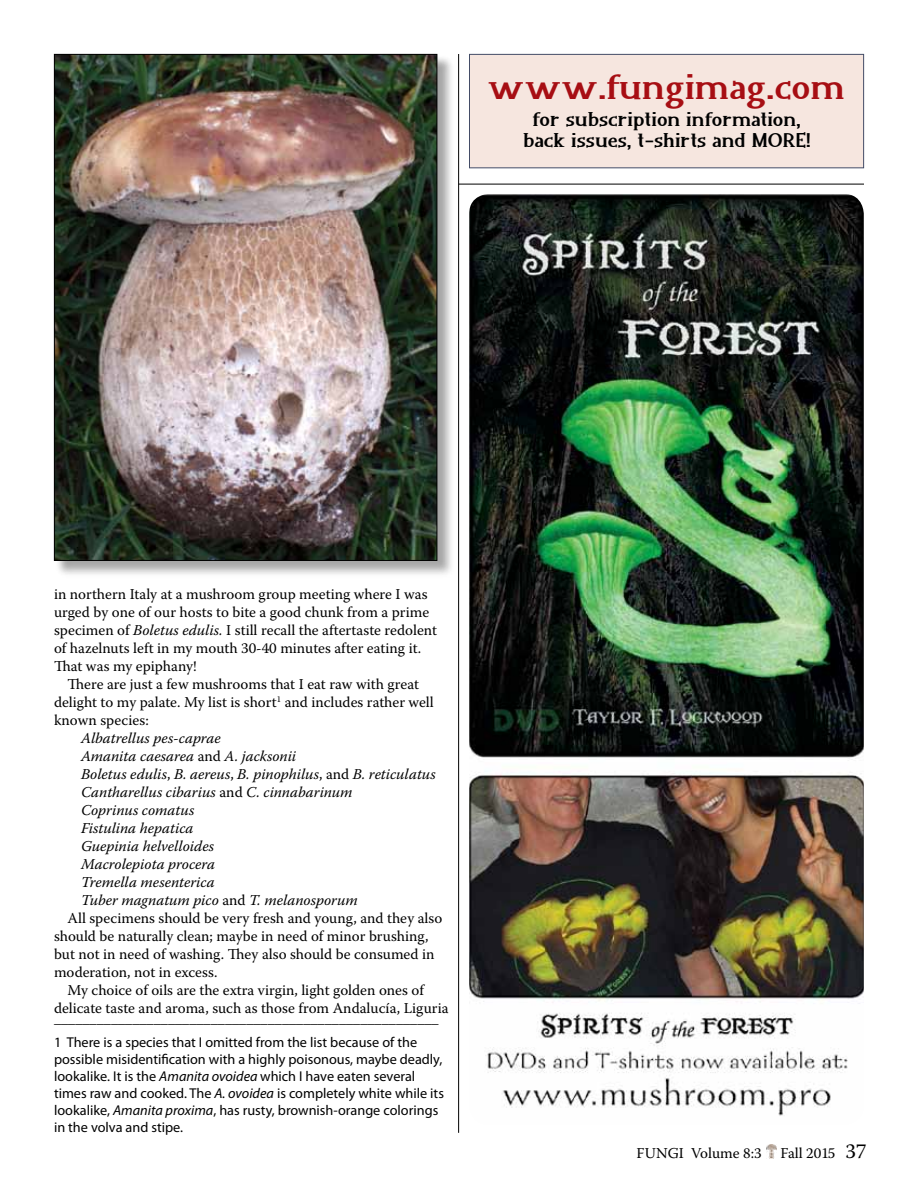
<style>
.page{position:relative;width:918px;height:1188px;background:#fff}
.page>*{position:absolute;margin:0;border:0;box-sizing:border-box;transform-origin:0 0}
.t1{font:700 37.5px "Wink";color:#a70e13;scale:.95 1}
.t2{font:700 21px/21px "Wink";color:#000;text-align:center;scale:.95 1}
.t3{font:15px/18px "Warnock Pro";color:#000}
.t4{font:italic 15px "Warnock Pro";color:#000}
.t5{font:14.25px/17.1px "Myriad Pro";color:#000}
.s1{font-style:italic}
.s2{font-style:normal}
.s3{font-size:21px}
</style>
<div class="page">
<div style="left:56px;top:56px;width:400px;height:524px;background:#000;opacity:.35"></div>
<hr style="left:458px;top:54px;width:1px;height:1079px;background:#000">
<hr style="left:459px;top:184px;width:405px;height:1px;background:#000">
<div style="left:469px;top:54px;width:395px;height:114px;background:#f6e6df;border:1px solid #434c66"></div>
<img style="left:469px;top:194px;width:395px;height:922px">
<img style="left:766px;top:1145px;width:10px;height:14px">
<h1 class="t1" style="left:489px;top:63px;width:377px">www.fungimag.com</h1>
<h2 class="t2" style="left:524px;top:109px;width:304px">for subscription information, back issues, t-shirts and MORE!</h2>
<p class="t3" style="left:54px;top:585px;width:385px">in northern Italy at a mushroom group meeting where I was urged by one of our hosts to bite a good chunk from a prime specimen of <span class="s1">Boletus edulis.</span> I still recall the aftertaste redolent of hazelnuts left in my mouth 30-40 minutes after eating it.<br>That was my epiphany!</p>
<p class="t3" style="left:54px;top:675px;width:381px;text-indent:14px">There are just a few mushrooms that I eat raw with great delight to my palate. My list is short<sup>1</sup> and includes rather well known species:</p>
<p class="t4" style="left:81px;top:729px;width:141px">Albatrellus pes-caprae</p>
<p class="t4" style="left:81px;top:747px;width:217px">Amanita caesarea <span class="s2">and</span> A. jacksonii</p>
<p class="t4" style="left:81px;top:765px;width:356px">Boletus edulis<span class="s2">,</span> B. aereus<span class="s2">,</span> B. pinophilus<span class="s2">, and</span> B. reticulatus</p>
<p class="t4" style="left:81px;top:783px;width:273px">Cantharellus cibarius <span class="s2">and</span> C. cinnabarinum</p>
<p class="t4" style="left:81px;top:801px;width:115px">Coprinus comatus</p>
<p class="t4" style="left:81px;top:819px;width:114px">Fistulina hepatica</p>
<p class="t4" style="left:81px;top:837px;width:135px">Guepinia helvelloides</p>
<p class="t4" style="left:81px;top:855px;width:136px">Macrolepiota procera</p>
<p class="t4" style="left:81px;top:873px;width:135px">Tremella mesenterica</p>
<p class="t4" style="left:81px;top:891px;width:278px">Tuber magnatum pico <span class="s2">and</span> T. melanosporum</p>
<p class="t3" style="left:68px;top:909px;width:376px">All specimens should be very fresh and young, and they also</p>
<p class="t3" style="left:54px;top:927px;width:376px">should be naturally clean; maybe in need of minor brushing,</p>
<p class="t3" style="left:54px;top:945px;width:382px">but not in need of washing. They also should be consumed in</p>
<p class="t3" style="left:54px;top:963px;width:165px">moderation, not in excess.</p>
<p class="t3" style="left:68px;top:981px;width:358px">My choice of oils are the extra virgin, light golden ones of</p>
<p class="t3" style="left:54px;top:999px;width:396px">delicate taste and aroma, such as those from Andalucía, Liguria</p>
<p class="t5" style="left:54px;top:1006px;width:386px;line-height:23.9px">______________________________________________________<br>1 There is a species that I omitted from the list because of the</p>
<p class="t5" style="left:54px;top:1050px;width:391px">possible misidentification with a highly poisonous, maybe deadly, lookalike. It is the <span class="s1">Amanita ovoidea</span> which I have eaten several times raw and cooked. The <span class="s1">A. ovoidea</span> is completely white while its lookalike, <span class="s1">Amanita proxima</span>, has rusty, brownish-orange colorings in the volva and stipe.</p>
<p class="t3" style="left:637px;top:1144px;width:126px">FUNGI Volume 8:3</p>
<p class="t3" style="left:780px;top:1144px;width:88px">Fall 2015 <span class="s3">37</span></p>
</div>
